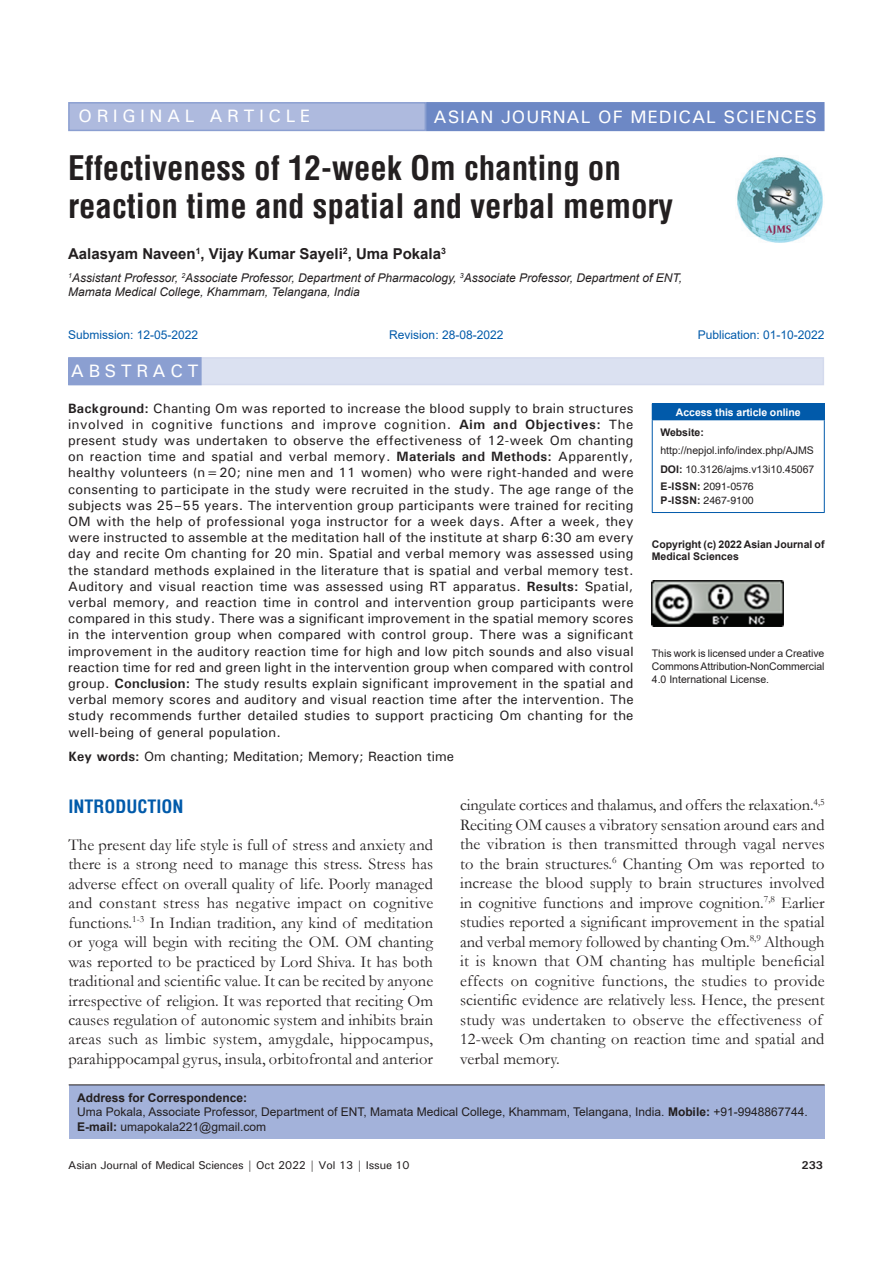
<style>
.page{position:relative;width:893px;height:1263px;background:#fff}
.page>*{position:absolute;margin:0;border:0;box-sizing:border-box;transform-origin:0 0}
.AT{font:700 condensed 33px/37.5px "Helvetica";color:#231f20}
.AH{font:500 18px "Univers";letter-spacing:.05em;color:#fff}
.AH-2{font:500 18px "Univers";letter-spacing:.25em;color:#fff}
.t1{font:700 condensed 18px "Helvetica";color:#015aaa}
.ABSH{font:500 18px "Univers";letter-spacing:.25em;color:#fff}
.TX{font:16.5px/19.5px "Garamond";letter-spacing:.005em;color:#231f20;text-align:justify}
.AU{font:700 15px "Helvetica";color:#231f20}
.ABS{font:500 13.5px/16.2px "Univers";letter-spacing:.02em;color:#231f20;text-align:justify}
.KWD{font:500 13.5px "Univers";color:#231f20}
.ADD{font:12px/14.4px "Arial";color:#231f20}
.AFF{font:italic 12px/14.4px "Arial";color:#231f20}
.HIS{font:12px "Arial";color:#015aaa}
.t2{font:500 11.25px "Univers";letter-spacing:-.01em;color:#231f20}
.t3{font:700 11.25px "Univers";color:#231f20}
.License{font:10.5px/12.6px "Arial";letter-spacing:-.01em;color:#231f20;text-align:justify}
.License-2{font:700 10.5px/12.6px "Arial";color:#231f20}
.Web{font:10.5px/18.8px "Arial";color:#231f20}
.ISSN{font:10.5px/14.2px "Helvetica";color:#231f20}
.DOI{font:10.5px "Arial";color:#231f20}
.t4{font:700 10.5px "Arial";letter-spacing:-.005em;color:#fff}
.s1{font-weight:700}
</style>
<div class="page">
<div style="left:69px;top:357px;width:755px;height:28px;background:#dbe1f1"></div>
<div style="left:69px;top:358px;width:132px;height:26px;background:#8b9fd1"></div>
<div style="left:68px;top:357px;width:134px;height:28px;border:2px solid #8b9fd1"></div>
<div style="left:69px;top:1085px;width:756px;height:53px;background:#a3b2da"></div>
<hr style="left:69px;top:1084px;width:756px;height:1px;background:#231f20">
<img style="left:737px;top:157px;width:86px;height:86px">
<div style="left:69px;top:103px;width:356px;height:27px;background:#aebade"></div>
<div style="left:68px;top:102px;width:358px;height:29px;border:2px solid #8b9fd1"></div>
<div style="left:427px;top:103px;width:397px;height:27px;background:#6d88c5"></div>
<div style="left:426px;top:102px;width:398px;height:29px;border:2px solid #6d88c5"></div>
<div style="left:652px;top:404px;width:172px;height:16px;background:#015aaa"></div>
<hr style="left:652px;top:403px;width:173px;height:1px;background:#015aaa">
<svg style="left:824px;top:404px;width:1px;height:15px"></svg>
<hr style="left:652px;top:420px;width:1px;height:92px;background:#015aaa">
<hr style="left:652px;top:419px;width:173px;height:1px;background:#015aaa">
<hr style="left:824px;top:420px;width:1px;height:92px;background:#015aaa">
<hr style="left:652px;top:512px;width:173px;height:1px;background:#015aaa">
<img style="left:652px;top:580px;width:132px;height:47px">
<p class="AH-2" style="left:79px;top:105px;width:233px">ORIGINAL ARTICLE</p>
<p class="AH" style="left:434px;top:105px;width:385px">ASIAN JOURNAL OF MEDICAL SCIENCES</p>
<p class="AT" style="left:68px;top:149px;width:606px">Effectiveness of 12-week Om chanting on reaction time and spatial and verbal memory</p>
<p class="AU" style="left:68px;top:243px;width:379px">Aalasyam Naveen<sup>1</sup>, Vijay Kumar Sayeli<sup>2</sup>, Uma Pokala<sup>3</sup></p>
<p class="AFF" style="left:68px;top:271px;width:615px"><sup>1</sup>Assistant Professor, <sup>2</sup>Associate Professor, Department of Pharmacology, <sup>3</sup>Associate Professor, Department of ENT,<br>Mamata Medical College, Khammam, Telangana, India</p>
<p class="HIS" style="left:68px;top:327px;width:132px">Submission: 12-05-2022</p>
<p class="HIS" style="left:389px;top:327px;width:116px">Revision: 28-08-2022</p>
<p class="HIS" style="left:698px;top:327px;width:128px">Publication: 01-10-2022</p>
<p class="ABSH" style="left:71px;top:360px;width:129px">ABSTRACT</p>
<p class="ABS" style="left:68px;top:400px;width:567px"><span class="s1">Background:</span> Chanting Om was reported to increase the blood supply to brain structures involved in cognitive functions and improve cognition. <span class="s1">Aim and Objectives:</span> The present study was undertaken to observe the effectiveness of 12-week Om chanting on reaction time and spatial and verbal memory. <span class="s1">Materials and Methods:</span> Apparently, healthy volunteers (n=20; nine men and 11 women) who were right-handed and were consenting to participate in the study were recruited in the study. The age range of the subjects was 25–55 years. The intervention group participants were trained for reciting OM with the help of professional yoga instructor for a week days. After a week, they were instructed to assemble at the meditation hall of the institute at sharp 6:30 am every day and recite Om chanting for 20 min. Spatial and verbal memory was assessed using the standard methods explained in the literature that is spatial and verbal memory test.<br>Auditory and visual reaction time was assessed using RT apparatus. <span class="s1">Results:</span> Spatial, verbal memory, and reaction time in control and intervention group participants were compared in this study. There was a significant improvement in the spatial memory scores in the intervention group when compared with control group. There was a significant improvement in the auditory reaction time for high and low pitch sounds and also visual reaction time for red and green light in the intervention group when compared with control group. <span class="s1">Conclusion:</span> The study results explain significant improvement in the spatial and verbal memory scores and auditory and visual reaction time after the intervention. The study recommends further detailed studies to support practicing Om chanting for the well-being of general population.</p>
<p class="KWD" style="left:68px;top:748px;width:387px"><span class="s1">Key words:</span> Om chanting; Meditation; Memory; Reaction time</p>
<p class="t4" style="left:676px;top:404px;width:126px">Access this article online</p>
<p class="Web" style="left:660px;top:422px;width:155px"><span class="s1">Website: </span>http://nepjol.info/index.php/AJMS</p>
<p class="DOI" style="left:660px;top:462px;width:156px"><span class="s1">DOI:</span> 10.3126/ajms.v13i10.45067</p>
<p class="ISSN" style="left:660px;top:480px;width:95px"><span class="s1">E-ISSN:</span> 2091-0576<br><span class="s1">P-ISSN:</span> 2467-9100</p>
<p class="License-2" style="left:652px;top:538px;width:174px">Copyright (c) 2022 Asian Journal of<br>Medical Sciences</p>
<p class="License" style="left:652px;top:647px;width:174px">This work is licensed under a Creative Commons Attribution-NonCommercial 4.0 International License.</p>
<h1 class="t1" style="left:68px;top:795px;width:117px">INTRODUCTION</h1>
<p class="TX" style="left:68px;top:834px;width:366px">The present day life style is full of stress and anxiety and there is a strong need to manage this stress. Stress has adverse effect on overall quality of life. Poorly managed and constant stress has negative impact on cognitive functions.<sup>1-3</sup> In Indian tradition, any kind of meditation or yoga will begin with reciting the OM. OM chanting was reported to be practiced by Lord Shiva. It has both traditional and scientific value. It can be recited by anyone irrespective of religion. It was reported that reciting Om causes regulation of autonomic system and inhibits brain areas such as limbic system, amygdale, hippocampus, parahippocampal gyrus, insula, orbitofrontal and anterior</p>
<p class="TX" style="left:460px;top:795px;width:366px;text-align:left">cingulate cortices and thalamus, and offers the relaxation.<sup>4,5<br></sup>Reciting OM causes a vibratory sensation around ears and the vibration is then transmitted through vagal nerves to the brain structures.<sup>6</sup> Chanting Om was reported to increase the blood supply to brain structures involved in cognitive functions and improve cognition.<sup>7,8</sup> Earlier studies reported a significant improvement in the spatial and verbal memory followed by chanting Om.<sup>8,9</sup> Although it is known that OM chanting has multiple beneficial effects on cognitive functions, the studies to provide scientific evidence are relatively less. Hence, the present study was undertaken to observe the effectiveness of 12-week Om chanting on reaction time and spatial and verbal memory.</p>
<p class="ADD" style="left:77px;top:1090px;width:732px"><span class="s1">Address for Correspondence:<br></span>Uma Pokala, Associate Professor, Department of ENT, Mamata Medical College, Khammam, Telangana, India. <span class="s1">Mobile:</span> +91-9948867744.<br><span class="s1">E-mail:</span> umapokala221@gmail.com</p>
<p class="t2" style="left:68px;top:1157px;width:343px">Asian Journal of Medical Sciences | Oct 2022 | Vol 13 | Issue 10</p>
<p class="t3" style="left:802px;top:1158px;width:23px">233</p>
</div>
